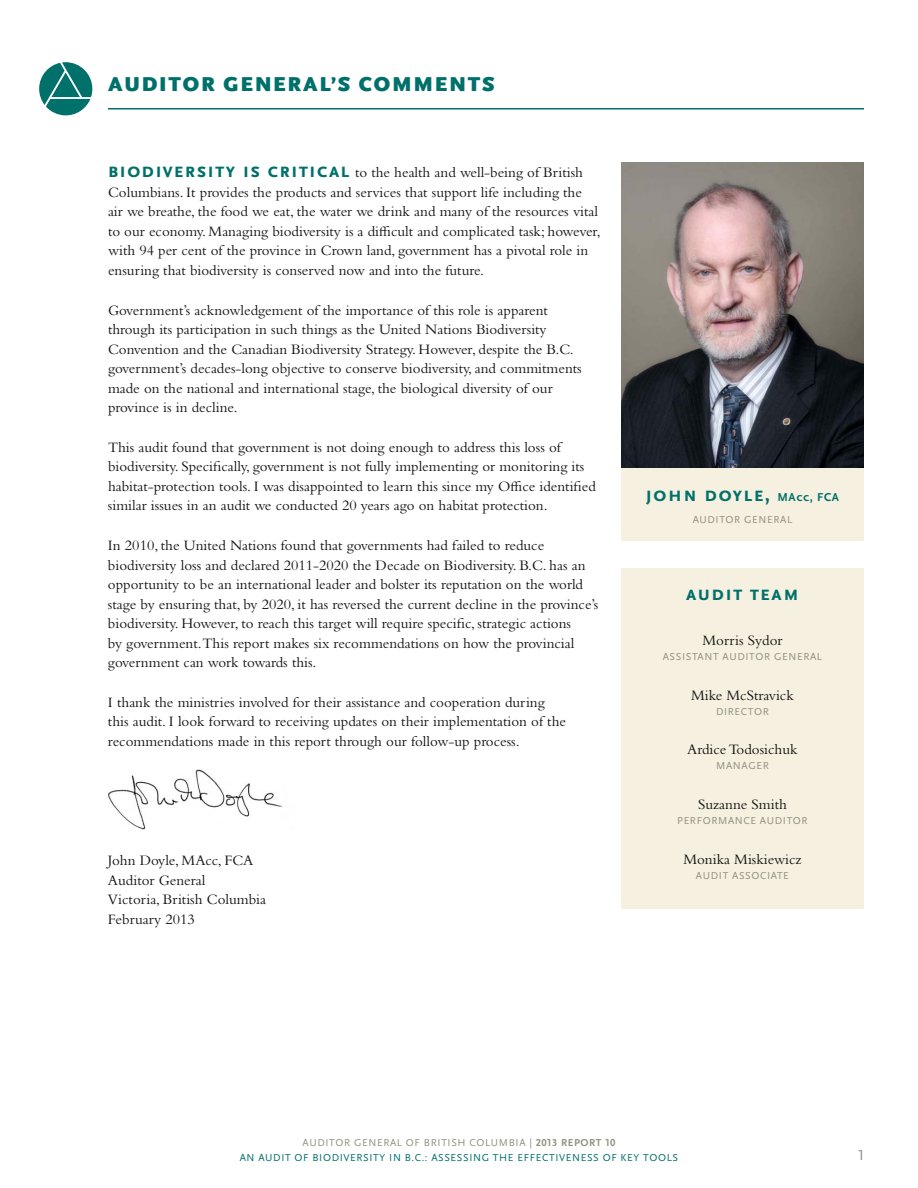
<style>
.page{position:relative;width:918px;height:1188px;background:#fff}
.page>*{position:absolute;margin:0;border:0;box-sizing:border-box;transform-origin:0 0}
.t1{font:700 21px "Scala Sans OT";letter-spacing:.05em;color:#00706b}
.t2{font:900 21px "Scala Sans OT";letter-spacing:.085em;color:#00706b}
.t3{font:15px/19.5px "Bembo Std";color:#131413}
.t4{font:15px "Scala Sans OT";color:#909082}
.t5{font:10.5px/15px "Scala Sans OT";letter-spacing:.06em;color:#00706b;text-align:center}
.t6{font:10.5px "Scala Sans OT";letter-spacing:.06em;color:#909082}
.s1{font-family:"Scala Sans OT";font-weight:700;font-size:21px;color:#00706b}
.s2{font-size:12px}
.s3{color:#909082}
.s4{font-weight:700;color:#909082}
</style>
<div class="page">
<svg style="left:39px;top:62px;width:53px;height:53px"></svg>
<hr style="left:108px;top:108px;width:756px;height:2px;background:#00706b">
<img style="left:108px;top:770px;width:175px;height:60px">
<img style="left:621px;top:162px;width:243px;height:306px">
<div style="left:621px;top:468px;width:243px;height:73px;background:#f5f0df"></div>
<div style="left:621px;top:568px;width:243px;height:340px;background:#f5f0df"></div>
<h1 class="t2" style="left:108px;top:77px;width:388px">AUDITOR GENERAL’S COMMENTS</h1>
<p class="t3" style="left:108px;top:164px;width:494px"><span class="s1">biodiversity is critical</span> to the health and well-being of British Columbians. It provides the products and services that support life including the<br>air we breathe, the food we eat, the water we drink and many of the resources vital to our economy. Managing biodiversity is a difficult and complicated task; however, with 94 per cent of the province in Crown land, government has a pivotal role in ensuring that biodiversity is conserved now and into the future.</p>
<p class="t3" style="left:108px;top:302px;width:475px">Government’s acknowledgement of the importance of this role is apparent through its participation in such things as the United Nations Biodiversity Convention and the Canadian Biodiversity Strategy. However, despite the B.C. government’s decades-long objective to conserve biodiversity, and commitments made on the national and international stage, the biological diversity of our province is in decline.</p>
<p class="t3" style="left:108px;top:439px;width:489px">This audit found that government is not doing enough to address this loss of biodiversity. Specifically, government is not fully implementing or monitoring its habitat-protection tools. I was disappointed to learn this since my Office identified similar issues in an audit we conducted 20 years ago on habitat protection.</p>
<p class="t3" style="left:108px;top:537px;width:492px">In 2010, the United Nations found that governments had failed to reduce biodiversity loss and declared 2011-2020 the Decade on Biodiversity. B.C. has an opportunity to be an international leader and bolster its reputation on the world stage by ensuring that, by 2020, it has reversed the current decline in the province’s biodiversity. However, to reach this target will require specific, strategic actions<br>by government.This report makes six recommendations on how the provincial government can work towards this.</p>
<p class="t3" style="left:108px;top:694px;width:460px">I thank the ministries involved for their assistance and cooperation during this audit. I look forward to receiving updates on their implementation of the recommendations made in this report through our follow-up process.</p>
<p class="t3" style="left:108px;top:852px;width:160px">John Doyle, MAcc, FCA<br>Auditor General<br>Victoria, British Columbia<br>February 2013</p>
<h1 class="t1" style="left:646px;top:486px;width:195px">john doyle, <span class="s2">MAcc, FCA</span></h1>
<p class="t6" style="left:693px;top:516px;width:101px">AUDITOR GENERAL</p>
<h1 class="t1" style="left:686px;top:586px;width:115px">audit team</h1>
<p class="t3" style="left:702px;top:632px;width:82px">Morris Sydor</p>
<p class="t6" style="left:663px;top:652px;width:161px">ASSISTANT AUDITOR GENERAL</p>
<p class="t3" style="left:691px;top:686px;width:104px">Mike McStravick</p>
<p class="t6" style="left:716px;top:707px;width:54px">DIRECTOR</p>
<p class="t3" style="left:687px;top:741px;width:112px">Ardice Todosichuk</p>
<p class="t6" style="left:716px;top:762px;width:54px">MANAGER</p>
<p class="t3" style="left:698px;top:796px;width:90px">Suzanne Smith</p>
<p class="t6" style="left:677px;top:817px;width:132px">PERFORMANCE AUDITOR</p>
<p class="t3" style="left:683px;top:851px;width:120px">Monika Miskiewicz</p>
<p class="t6" style="left:696px;top:871px;width:94px">AUDIT ASSOCIATE</p>
<p class="t5" style="left:240px;top:1136px;width:440px"><span class="s3">AUDITOR GENERAL OF BRITISH COLUMBIA |</span> <span class="s4">2013 REPORT 10<br></span>AN AUDIT OF BIODIVERSITY IN B.C.: ASSESSING THE EFFECTIVENESS OF KEY TOOLS</p>
<p class="t4" style="left:858px;top:1149px;width:7px">1</p>
</div>
